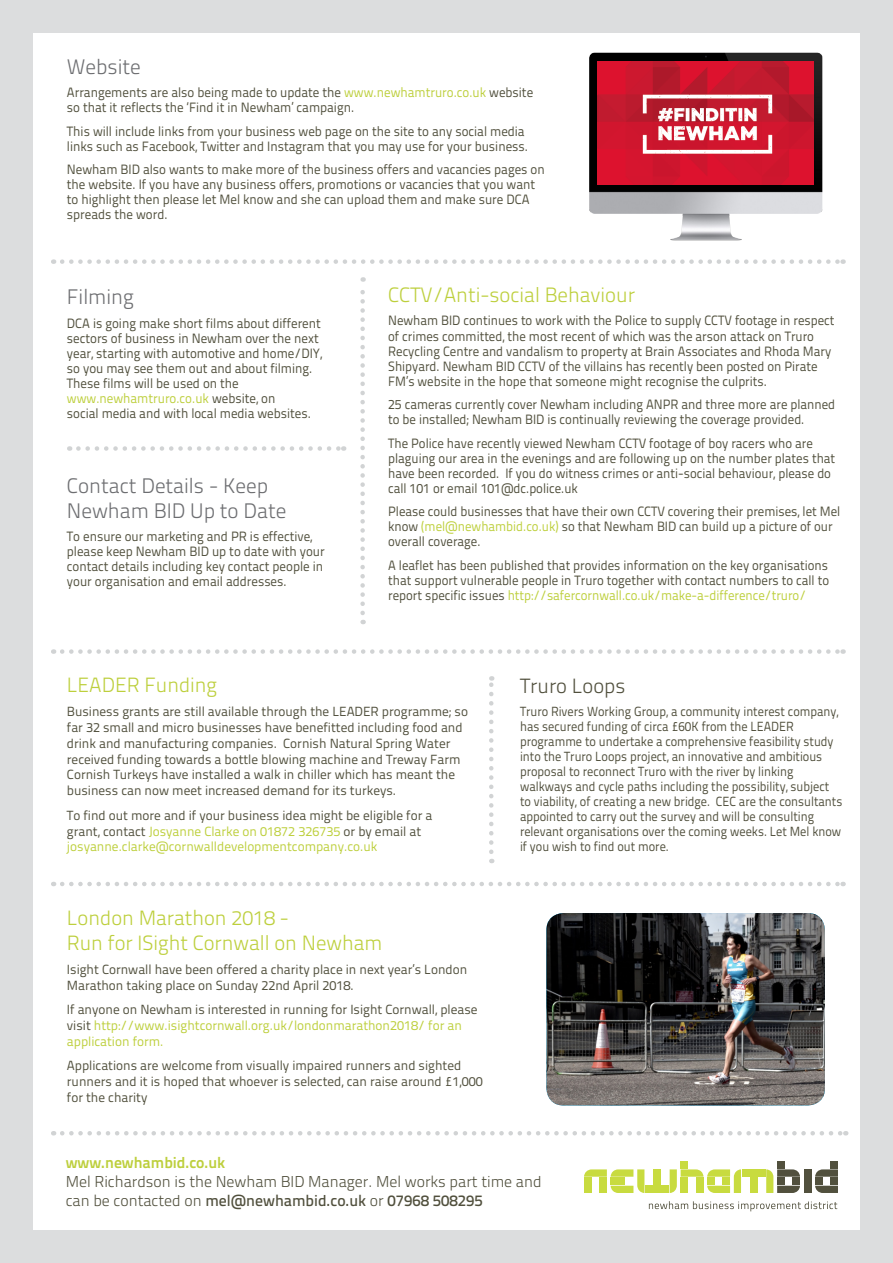
<style>
.page{position:relative;width:893px;height:1263px;background:#dcddde}
.page>*{position:absolute;margin:0;border:0;box-sizing:border-box;transform-origin:0 0}
.t1{font:21px/25.2px "Titillium Text 14 L 250 wt";color:#6d6e71}
.t2{font:20.7px "Titillium Text 14 L 250 wt";color:#bdcf3c}
.t3{font:20.55px/24.8px "Titillium Text 14 L 250 wt";color:#bdcf3c}
.t4{font:20.55px "Titillium Text 14 L 250 wt";color:#51503d}
.t5{font:15.75px/18.9px "Titillium Text 14 L 250 wt";color:#51503d}
.t6{font:13.5px/15px "Titillium Text 14 L 400 wt";color:#51503d;scale:.95 1}
.t7{font:13.5px/15px "Titillium Text 14 L 400 wt";color:#51503d;scale:.96 1}
.t8{font:13.2px/15.9px "Titillium Text 14 L 400 wt";color:#51503d}
.t9{font:13.2px/15px "Titillium Text 14 L 400 wt";color:#51503d;scale:.93 1}
.t10{font:13.2px/15.9px "Titillium Text 14 L 400 wt";color:#bdcf3c}
.s1{color:#bdcf3c}
.s2{color:#51503d}
.s3{font-family:"Titillium Text 14 L 800 wt";color:#bdcf3c}
.s4{font-family:"Titillium Text 14 L 600 wt"}
</style>
<div class="page">
<div style="left:33px;top:33px;width:827px;height:1196px;background:#fff"></div>
<svg style="left:62px;top:649px;width:782px;height:5px"></svg>
<svg style="left:62px;top:259px;width:782px;height:5px"></svg>
<svg style="left:62px;top:882px;width:782px;height:4px"></svg>
<svg style="left:62px;top:1131px;width:784px;height:4px"></svg>
<svg style="left:360px;top:277px;width:5px;height:336px"></svg>
<svg style="left:489px;top:676px;width:4px;height:176px"></svg>
<img style="left:546px;top:913px;width:279px;height:192px">
<svg style="left:649px;top:1201px;width:188px;height:10px"></svg>
<div style="left:681px;top:1161px;width:7px;height:7px;background:#c8db3f"></div>
<div style="left:742px;top:1169px;width:7px;height:8px;background:#c8db3f"></div>
<div style="left:758px;top:1169px;width:7px;height:8px;background:#c8db3f"></div>
<div style="left:750px;top:1169px;width:7px;height:24px;background:#c8db3f"></div>
<svg style="left:584px;top:1169px;width:60px;height:24px"></svg>
<div style="left:645px;top:1186px;width:7px;height:7px;background:#c8db3f"></div>
<div style="left:661px;top:1186px;width:8px;height:7px;background:#c8db3f"></div>
<div style="left:653px;top:1169px;width:8px;height:24px;background:#c8db3f"></div>
<svg style="left:670px;top:1169px;width:71px;height:24px"></svg>
<div style="left:804px;top:1186px;width:7px;height:7px;background:#51503d"></div>
<div style="left:804px;top:1169px;width:7px;height:8px;background:#51503d"></div>
<div style="left:804px;top:1177px;width:7px;height:8px;background:#51503d"></div>
<div style="left:830px;top:1177px;width:8px;height:8px;background:#51503d"></div>
<svg style="left:815px;top:1186px;width:23px;height:7px"></svg>
<div style="left:777px;top:1161px;width:8px;height:7px;background:#51503d"></div>
<div style="left:830px;top:1161px;width:8px;height:7px;background:#51503d"></div>
<div style="left:815px;top:1177px;width:8px;height:8px;background:#51503d"></div>
<svg style="left:766px;top:1169px;width:34px;height:24px"></svg>
<svg style="left:815px;top:1169px;width:23px;height:8px"></svg>
<svg style="left:78px;top:446px;width:266px;height:5px"></svg>
<img style="left:589px;top:52px;width:234px;height:189px">
<img style="left:598px;top:61px;width:216px;height:123px">
<p class="t1" style="left:67px;top:54px;width:75px">Website</p>
<p class="t7" style="left:67px;top:85px;width:487px">Arrangements are also being made to update the <span class="s1">www.newhamtruro.co.uk</span> website so that it reflects the ‘Find it in Newham’ campaign.</p>
<p class="t7" style="left:67px;top:124px;width:482px">This will include links from your business web page on the site to any social media links such as Facebook, Twitter and Instagram that you may use for your business.</p>
<p class="t7" style="left:67px;top:162px;width:499px">Newham BID also wants to make more of the business offers and vacancies pages on the website. If you have any business offers, promotions or vacancies that you want to highlight then please let Mel know and she can upload them and make sure DCA spreads the word.</p>
<p class="t1" style="left:67px;top:285px;width:69px">Filming</p>
<p class="t7" style="left:67px;top:316px;width:267px">DCA is going make short films about different sectors of business in Newham over the next year, starting with automotive and home/DIY, so you may see them out and about filming.<br>These films will be used on the <span class="s1">www.newhamtruro.co.uk</span> website, on<br>social media and with local media websites.</p>
<p class="t1" style="left:67px;top:473px;width:221px">Contact Details - Keep<br>Newham BID Up to Date</p>
<p class="t7" style="left:67px;top:529px;width:270px">To ensure our marketing and PR is effective, please keep Newham BID up to date with your contact details including key contact people in your organisation and email addresses.</p>
<p class="t2" style="left:388px;top:283px;width:248px">CCTV/Anti-social Behaviour</p>
<p class="t6" style="left:388px;top:313px;width:471px">Newham BID continues to work with the Police to supply CCTV footage in respect of crimes committed, the most recent of which was the arson attack on Truro Recycling Centre and vandalism to property at Brain Associates and Rhoda Mary Shipyard. Newham BID CCTV of the villains has recently been posted on Pirate FM’s website in the hope that someone might recognise the culprits.</p>
<p class="t6" style="left:388px;top:397px;width:472px">25 cameras currently cover Newham including ANPR and three more are planned to be installed; Newham BID is continually reviewing the coverage provided.</p>
<p class="t6" style="left:388px;top:435px;width:472px">The Police have recently viewed Newham CCTV footage of boy racers who are plaguing our area in the evenings and are following up on the number plates that have been recorded. If you do witness crimes or anti-social behaviour, please do call 101 or email 101@dc.police.uk</p>
<p class="t6" style="left:388px;top:504px;width:477px">Please could businesses that have their own CCTV covering their premises, let Mel know <span class="s1">(mel@newhambid.co.uk)</span> so that Newham BID can build up a picture of our overall coverage.</p>
<p class="t6" style="left:388px;top:557px;width:466px;text-align:justify">A leaflet has been published that provides information on the key organisations that support vulnerable people in Truro together with contact numbers to call to report specific issues <span class="s1">http://safercornwall.co.uk/make-a-difference/truro/</span></p>
<p class="t3" style="left:67px;top:672px;width:152px">LEADER Funding</p>
<p class="t8" style="left:67px;top:703px;width:403px">Business grants are still available through the LEADER programme; so far 32 small and micro businesses have benefitted including food and drink and manufacturing companies. Cornish Natural Spring Water received funding towards a bottle blowing machine and Treway Farm Cornish Turkeys have installed a walk in chiller which has meant the business can now meet increased demand for its turkeys.</p>
<p class="t8" style="left:67px;top:807px;width:367px">To find out more and if your business idea might be eligible for a grant, contact <span class="s1">Josyanne Clarke on 01872 326735</span> or by email at <span class="s1">josyanne.clarke@cornwalldevelopmentcompany.co.uk</span></p>
<p class="t3" style="left:67px;top:905px;width:317px">London Marathon 2018 -–<br>Run for ISight Cornwall on Newham</p>
<p class="t8" style="left:67px;top:961px;width:402px">Isight Cornwall have been offered a charity place in next year’s London<br>Marathon taking place on Sunday 22nd April 2018.</p>
<p class="t10" style="left:67px;top:1001px;width:412px"><span class="s2">If anyone on Newham is interested in running for Isight Cornwall, please visit</span> http://www.isightcornwall.org.uk/londonmarathon2018/ for an application form.</p>
<p class="t8" style="left:67px;top:1057px;width:417px">Applications are welcome from visually impaired runners and sighted runners and it is hoped that whoever is selected, can raise around £1,000 for the charity</p>
<p class="t4" style="left:520px;top:673px;width:107px">Truro Loops</p>
<p class="t9" style="left:520px;top:704px;width:348px">Truro Rivers Working Group, a community interest company, has secured funding of circa £60K from the LEADER programme to undertake a comprehensive feasibility study into the Truro Loops project, an innovative and ambitious proposal to reconnect Truro with the river by linking walkways and cycle paths including the possibility, subject to viability, of creating a new bridge. CEC are the consultants appointed to carry out the survey and will be consulting relevant organisations over the coming weeks. Let Mel know if you wish to find out more.</p>
<p class="t5" style="left:66px;top:1153px;width:477px"><span class="s3">www.newhambid.co.uk<br></span>Mel Richardson is the Newham BID Manager. Mel works part time and can be contacted on <span class="s4">mel@newhambid.co.uk</span> or <span class="s4">07968 508295</span></p>
</div>
